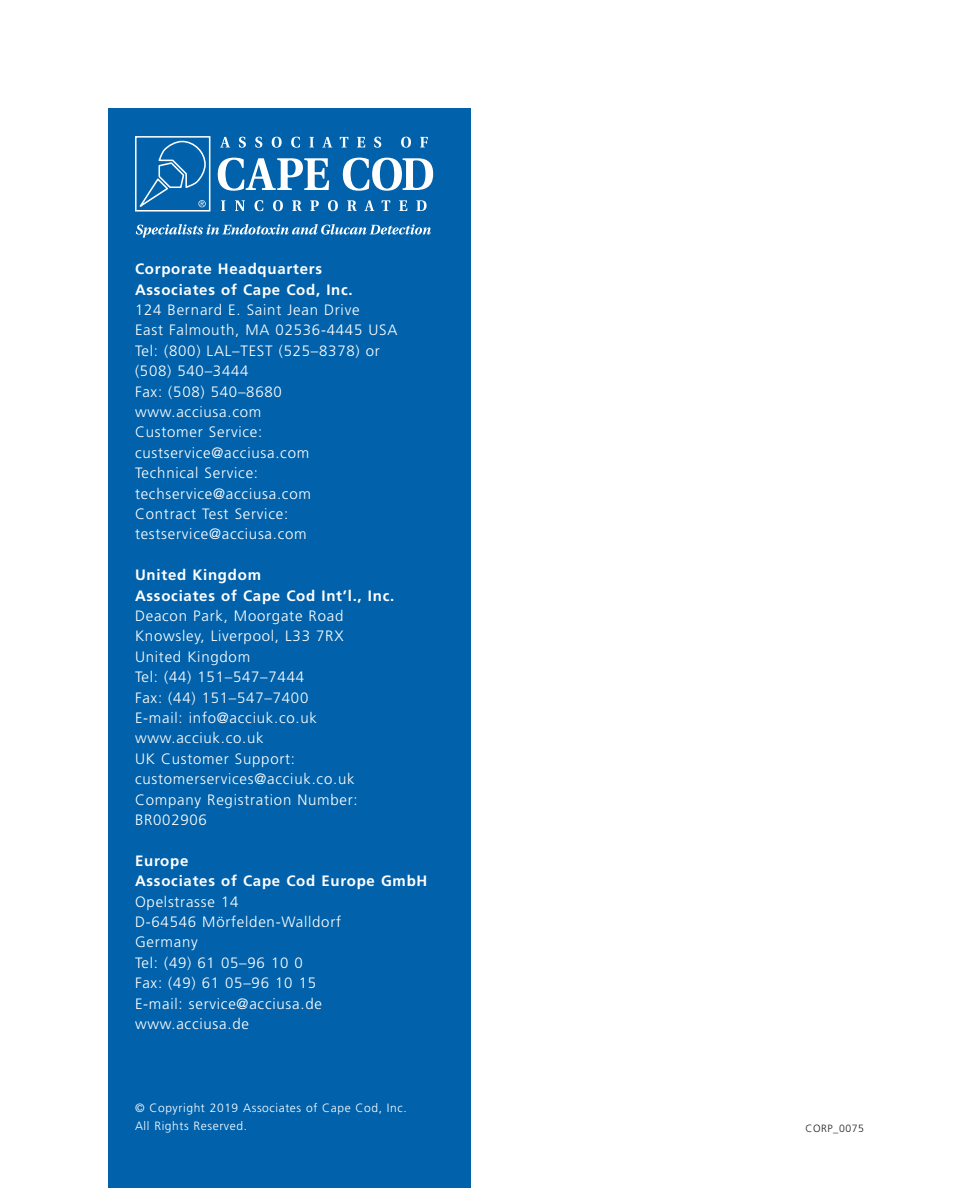
<style>
.page{position:relative;width:972px;height:1188px;background:#fff}
.page>*{position:absolute;margin:0;border:0;box-sizing:border-box;transform-origin:0 0}
.t1{font:300 15px/20.4px "Frutiger";letter-spacing:.05em;color:#fff}
.t2{font:700 15px/20.4px "Frutiger";letter-spacing:.05em;color:#fff}
.t3{font:300 12px/18px "Frutiger";letter-spacing:.05em;color:#fff}
.t4{font:300 10.5px "Frutiger";letter-spacing:.05em;color:#231f20}
</style>
<div class="page">
<div style="left:108px;top:108px;width:363px;height:1080px;background:#0161aa"></div>
<svg style="left:136px;top:224px;width:295px;height:13px"></svg>
<svg style="left:220px;top:137px;width:10px;height:10px"></svg>
<svg style="left:239px;top:137px;width:7px;height:11px"></svg>
<svg style="left:255px;top:137px;width:7px;height:11px"></svg>
<svg style="left:272px;top:137px;width:10px;height:11px"></svg>
<svg style="left:291px;top:137px;width:9px;height:11px"></svg>
<svg style="left:309px;top:137px;width:5px;height:10px"></svg>
<svg style="left:322px;top:137px;width:10px;height:10px"></svg>
<svg style="left:340px;top:137px;width:8px;height:10px"></svg>
<svg style="left:357px;top:137px;width:8px;height:10px"></svg>
<svg style="left:374px;top:137px;width:7px;height:11px"></svg>
<svg style="left:401px;top:137px;width:10px;height:11px"></svg>
<svg style="left:420px;top:137px;width:8px;height:10px"></svg>
<svg style="left:218px;top:158px;width:111px;height:33px"></svg>
<svg style="left:343px;top:158px;width:90px;height:33px"></svg>
<svg style="left:221px;top:200px;width:5px;height:11px"></svg>
<svg style="left:235px;top:200px;width:10px;height:11px"></svg>
<svg style="left:255px;top:200px;width:8px;height:11px"></svg>
<svg style="left:273px;top:200px;width:10px;height:11px"></svg>
<svg style="left:292px;top:200px;width:10px;height:11px"></svg>
<svg style="left:310px;top:200px;width:9px;height:11px"></svg>
<svg style="left:328px;top:200px;width:10px;height:11px"></svg>
<svg style="left:347px;top:200px;width:10px;height:11px"></svg>
<svg style="left:364px;top:200px;width:10px;height:11px"></svg>
<svg style="left:382px;top:200px;width:8px;height:11px"></svg>
<svg style="left:399px;top:200px;width:8px;height:11px"></svg>
<svg style="left:416px;top:200px;width:11px;height:11px"></svg>
<div style="left:135px;top:136px;width:75px;height:76px;border:2px solid #fff"></div>
<svg style="left:135px;top:140px;width:72px;height:71px"></svg>
<p class="t2" style="left:135px;top:259px;width:219px">Corporate Headquarters<br>Associates of Cape Cod, Inc.</p>
<p class="t1" style="left:135px;top:300px;width:264px">124 Bernard E. Saint Jean Drive<br>East Falmouth, MA 02536-4445 USA<br>Tel: (800) LAL–TEST (525–8378) or (508) 540–3444<br>Fax: (508) 540–8680<br>www. acciusa. com<br>Customer Service: custservice@acciusa. com<br>Technical Service: techservice@acciusa. com<br>Contract Test Service: testservice@acciusa. com</p>
<p class="t2" style="left:135px;top:565px;width:261px">United Kingdom<br>Associates of Cape Cod Int’l., Inc.</p>
<p class="t1" style="left:135px;top:606px;width:224px">Deacon Park, Moorgate Road<br>Knowsley, Liverpool, L33 7RX<br>United Kingdom<br>Tel: (44) 151–547–7444<br>Fax: (44) 151–547–7400<br>E-mail: info@acciuk.co. uk www.acciuk.co. uk<br>UK Customer Support: customerservices@acciuk. co. uk<br>Company Registration Number:<br>BR002906</p>
<p class="t2" style="left:135px;top:850px;width:294px">Europe<br>Associates of Cape Cod Europe GmbH</p>
<p class="t1" style="left:135px;top:891px;width:208px">Opelstrasse 14<br>D-64546 Mörfelden-Walldorf<br>Germany<br>Tel: (49) 61 05–96 10 0<br>Fax: (49) 61 05–96 10 15<br>E-mail: service@acciusa. de www. acciusa. de</p>
<p class="t3" style="left:135px;top:1099px;width:271px">© Copyright 2019 Associates of Cape Cod, Inc.<br>All Rights Reserved.</p>
<p class="t4" style="left:806px;top:1122px;width:60px">CORP_0075</p>
</div>
